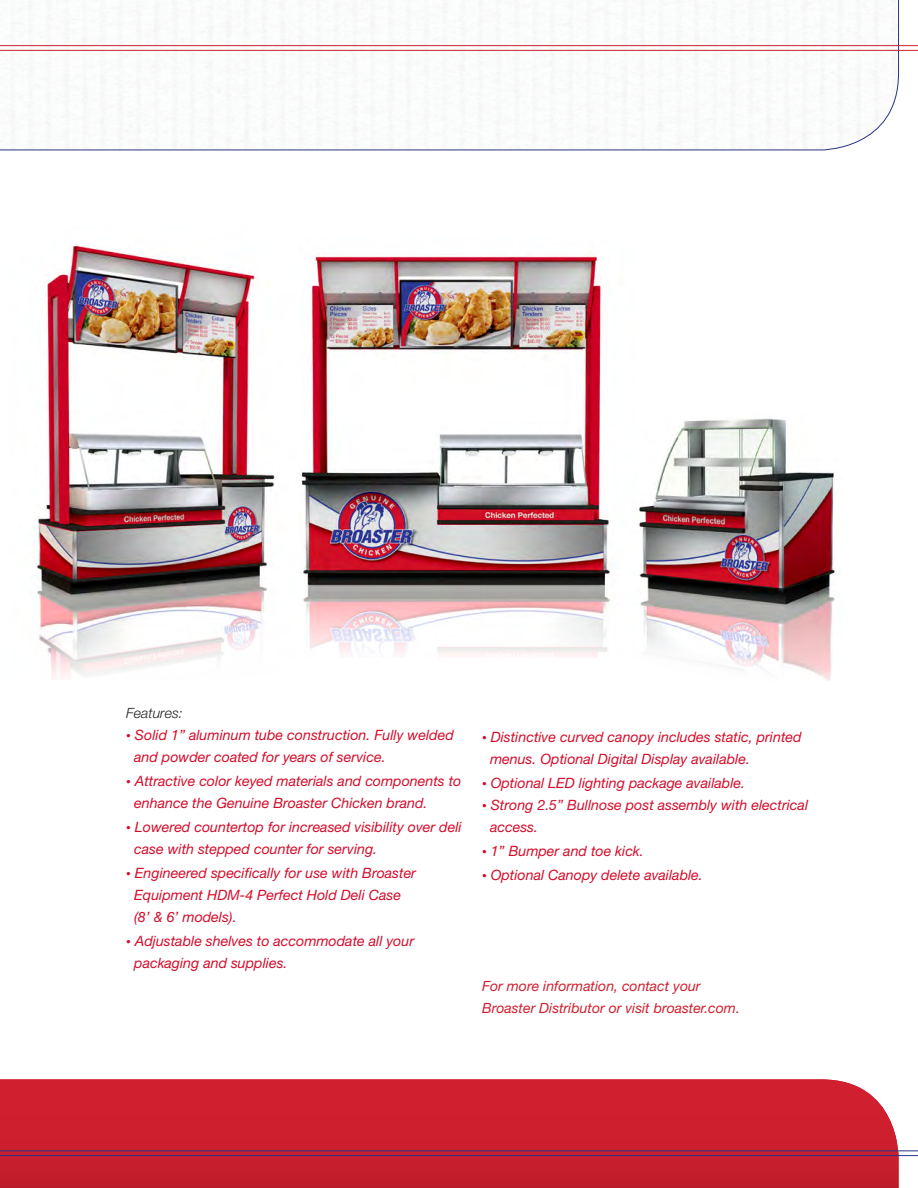
<style>
.page{position:relative;width:918px;height:1188px;background:#fff}
.page>*{position:absolute;margin:0;border:0;box-sizing:border-box;transform-origin:0 0}
.t1{font:italic 14.25px/22px "Helvetica Neue LT Std";color:#d30d2b}
.t2{font:italic 14.1px/22px "Helvetica Neue LT Std";color:#d0202f}
.t3{font:italic 300 14.1px "Helvetica Neue LT Std";color:#231f20}
.s1{font-weight:300;font-size:9.45px}
.s2{font-size:9.45px}
</style>
<div class="page">
<svg style="left:0;top:0;width:899px;height:150px"></svg>
<hr style="left:0;top:45px;width:918px;height:1px;background:#d0202f">
<hr style="left:0;top:50px;width:918px;height:1px;background:#d0202f">
<svg style="left:0;top:1079px;width:899px;height:109px;fill:#cd1f2e"></svg>
<hr style="left:0;top:1150px;width:918px;height:1px;background:#2a3486">
<hr style="left:0;top:1155px;width:918px;height:1px;background:#2a3486">
<img style="left:35px;top:242px;width:240px;height:437px">
<img style="left:639px;top:418px;width:197px;height:262px">
<img style="left:301px;top:253px;width:314px;height:405px">
<p class="t3" style="left:126px;top:705px;width:58px">Features:</p>
<p class="t1" style="left:134px;top:724px;width:321px;text-indent:-8px"><span class="s1">•</span> Solid 1” aluminum tube construction. Fully welded and powder coated for years of service.</p>
<p class="t1" style="left:134px;top:770px;width:329px;text-indent:-8px"><span class="s2">•</span> Attractive color keyed materials and components to enhance the Genuine Broaster Chicken brand.</p>
<p class="t1" style="left:134px;top:816px;width:329px;text-indent:-8px"><span class="s2">•</span> Lowered countertop for increased visibility over deli case with stepped counter for serving.</p>
<p class="t1" style="left:134px;top:862px;width:283px;text-indent:-8px"><span class="s2">•</span> Engineered specifically for use with Broaster<br>Equipment HDM-4 Perfect Hold Deli Case (8’ &amp; 6’ models).</p>
<p class="t1" style="left:134px;top:930px;width:281px;text-indent:-8px"><span class="s2">•</span> Adjustable shelves to accommodate all your packaging and supplies.</p>
<p class="t1" style="left:490px;top:726px;width:313px;text-indent:-8px"><span class="s2">•</span> Distinctive curved canopy includes static, printed menus. Optional Digital Display available.</p>
<p class="t1" style="left:482px;top:772px;width:265px"><span class="s2">•</span> Optional LED lighting package available.</p>
<p class="t1" style="left:490px;top:794px;width:320px;text-indent:-8px"><span class="s2">•</span> Strong 2.5” Bullnose post assembly with electrical access.</p>
<p class="t1" style="left:482px;top:840px;width:163px"><span class="s2">•</span> 1” Bumper and toe kick.</p>
<p class="t1" style="left:482px;top:864px;width:222px"><span class="s2">•</span> Optional Canopy delete available.</p>
<p class="t2" style="left:482px;top:974px;width:259px">For more information, contact your<br>Broaster Distributor or visit broaster.com.</p>
</div>
